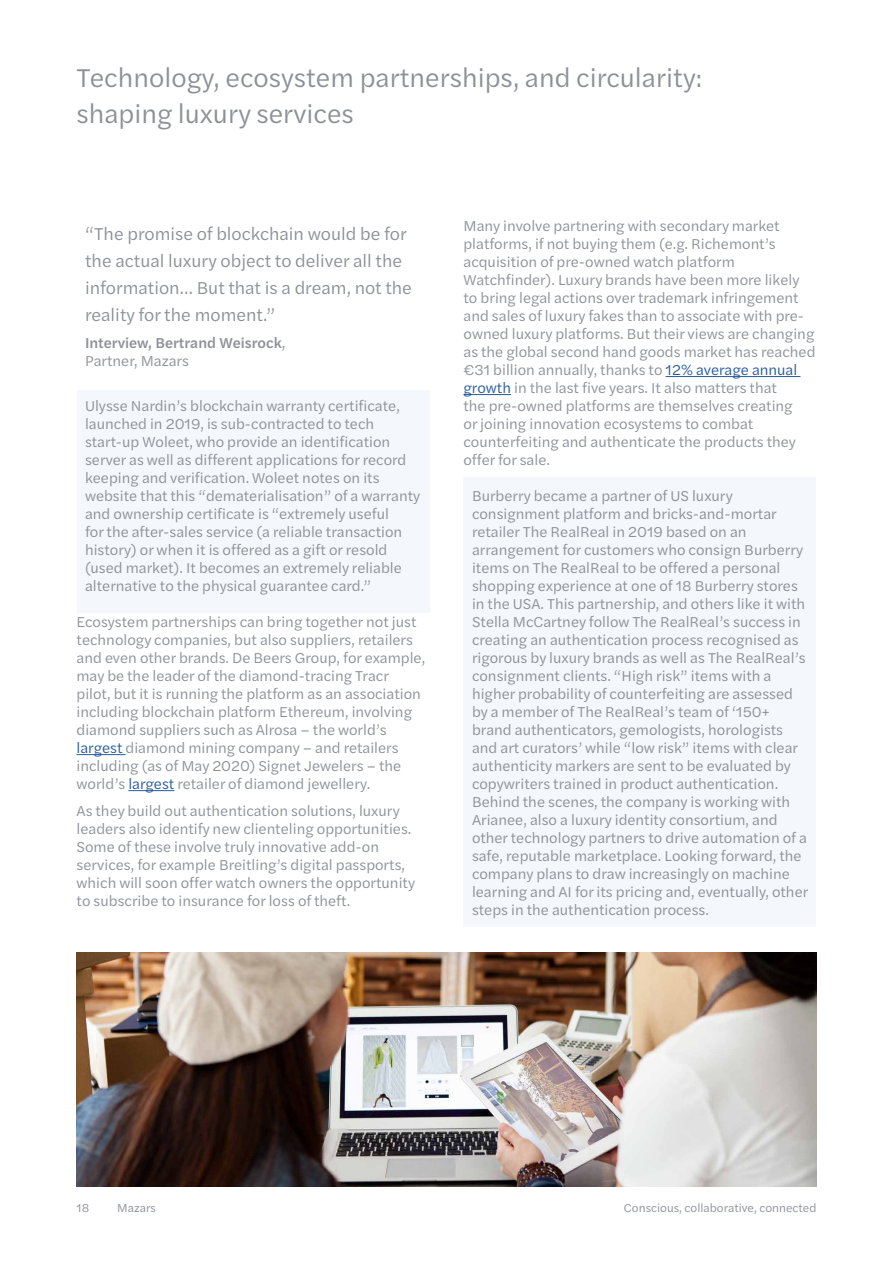
<style>
.page{position:relative;width:893px;height:1263px;background:#fff}
.page>*{position:absolute;margin:0;border:0;box-sizing:border-box;transform-origin:0 0}
.t1{font:27px/36px "Halyard Text";color:#8d9197}
.t2{font:18px/27px "Halyard Text";color:#8d9197}
.t3{font:15px/18px "Halyard Text";color:#8d9197}
.t4{font:500 15px/18px "Halyard Text";color:#8d9197}
.t5{font:12px "Halyard Text";color:#8d9197}
.s1{font-weight:400}
.s2{color:#275b9b}
</style>
<div class="page">
<hr style="left:77px;top:754px;width:49px;height:1px;background:#275b9b">
<hr style="left:128px;top:790px;width:46px;height:1px;background:#275b9b">
<hr style="left:666px;top:376px;width:134px;height:1px;background:#275b9b">
<hr style="left:463px;top:394px;width:48px;height:1px;background:#275b9b">
<div style="left:463px;top:478px;width:353px;height:449px;background:#f4f8fd"></div>
<div style="left:77px;top:390px;width:352px;height:223px;background:#f4f8fd"></div>
<img style="left:77px;top:952px;width:739px;height:234px">
<h1 class="t1" style="left:77px;top:59px;width:627px">Technology, ecosystem partnerships, and circularity: shaping luxury services</h1>
<p class="t2" style="left:85px;top:220px;width:328px">“The promise of blockchain would be for the actual luxury object to deliver all the information… But that is a dream, not the reality for the moment.”</p>
<p class="t4" style="left:85px;top:333px;width:202px">Interview, Bertrand Weisrock<span class="s1">,<br>Partner, Mazars</span></p>
<p class="t3" style="left:85px;top:396px;width:337px">Ulysse Nardin’s blockchain warranty certificate, launched in 2019, is sub-contracted to tech start-up Woleet, who provide an identification server as well as different applications for record keeping and verification. Woleet notes on its website that this “dematerialisation” of a warranty and ownership certificate is “extremely useful<br>for the after-sales service (a reliable transaction history) or when it is offered as a gift or resold (used market). It becomes an extremely reliable alternative to the physical guarantee card.”</p>
<p class="t3" style="left:77px;top:612px;width:350px">Ecosystem partnerships can bring together not just technology companies, but also suppliers, retailers and even other brands. De Beers Group, for example, may be the leader of the diamond-tracing Tracr pilot, but it is running the platform as an association including blockchain platform Ethereum, involving diamond suppliers such as Alrosa – the world’s <span class="s2">largest</span> diamond mining company – and retailers including (as of May 2020) Signet Jewelers – the world’s <span class="s2">largest</span> retailer of diamond jewellery.</p>
<p class="t3" style="left:77px;top:801px;width:340px">As they build out authentication solutions, luxury leaders also identify new clienteling opportunities.<br>Some of these involve truly innovative add-on services, for example Breitling’s digital passports, which will soon offer watch owners the opportunity to subscribe to insurance for loss of theft.</p>
<p class="t3" style="left:463px;top:216px;width:353px">Many involve partnering with secondary market platforms, if not buying them (e.g. Richemont’s acquisition of pre-owned watch platform Watchfinder). Luxury brands have been more likely to bring legal actions over trademark infringement and sales of luxury fakes than to associate with pre&shy;owned luxury platforms. But their views are changing as the global second hand goods market has reached €31 billion annually, thanks to <span class="s2">12% average annual growth</span> in the last five years. It also matters that<br>the pre-owned platforms are themselves creating<br>or joining innovation ecosystems to combat counterfeiting and authenticate the products they offer for sale.</p>
<p class="t3" style="left:472px;top:486px;width:338px">Burberry became a partner of US luxury consignment platform and bricks-and-mortar retailer The RealReal in 2019 based on an arrangement for customers who consign Burberry items on The RealReal to be offered a personal shopping experience at one of 18 Burberry stores in the USA. This partnership, and others like it with Stella McCartney follow The RealReal’s success in creating an authentication process recognised as rigorous by luxury brands as well as The RealReal’s consignment clients. “High risk” items with a higher probability of counterfeiting are assessed by a member of The RealReal’s team of ‘150+ brand authenticators, gemologists, horologists and art curators’ while “low risk” items with clear authenticity markers are sent to be evaluated by copywriters trained in product authentication.<br>Behind the scenes, the company is working with Arianee, also a luxury identity consortium, and other technology partners to drive automation of a safe, reputable marketplace. Looking forward, the company plans to draw increasingly on machine learning and AI for its pricing and, eventually, other steps in the authentication process.</p>
<p class="t5" style="left:77px;top:1199px;width:14px">18</p>
<p class="t5" style="left:117px;top:1199px;width:40px">Mazars</p>
<p class="t5" style="left:624px;top:1199px;width:194px">Conscious, collaborative, connected</p>
</div>
